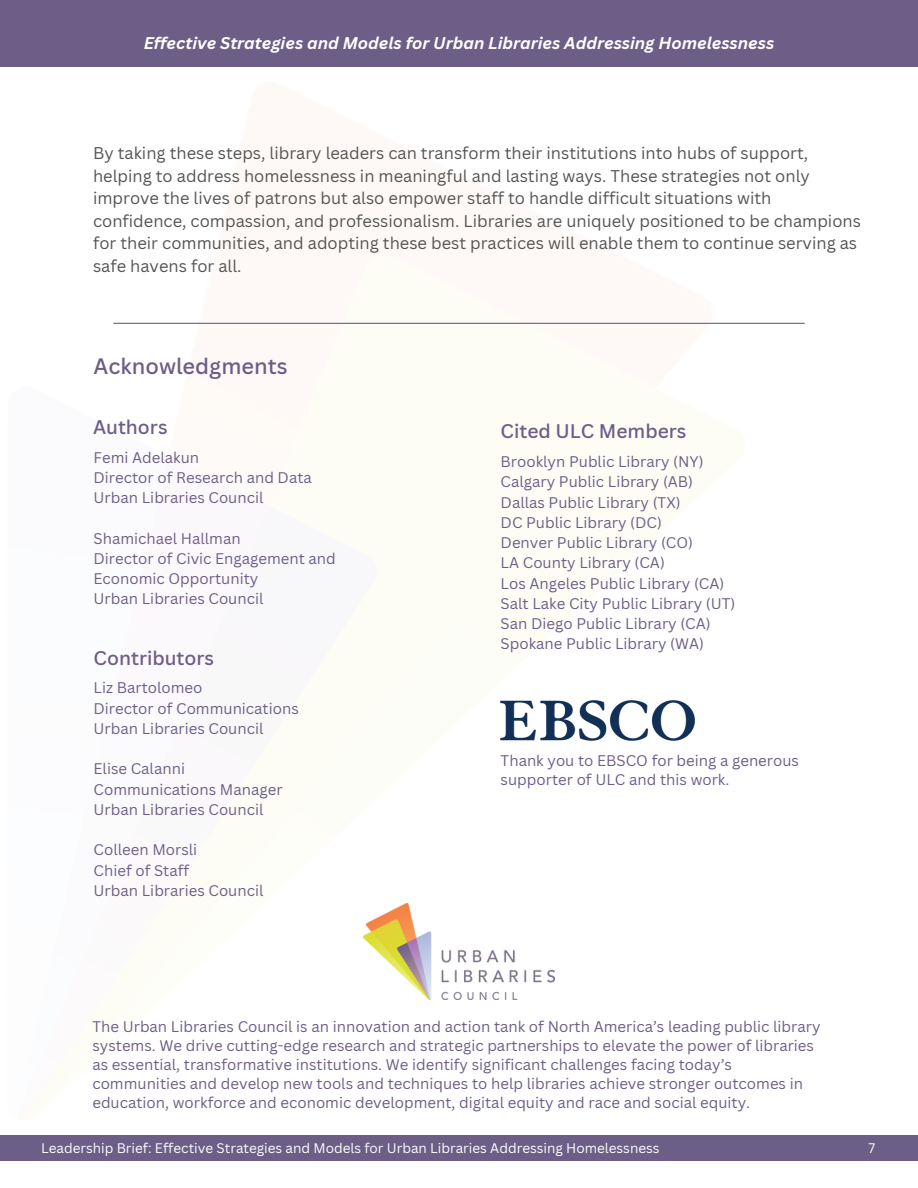
<style>
.page{position:relative;width:918px;height:1188px;background:#fff}
.page>*{position:absolute;margin:0;border:0;box-sizing:border-box;transform-origin:0 0}
.t1{font:500 21.75px "Canva Sans";color:#6d5e87}
.t2{font:500 19.2px "Canva Sans";color:#6d5e87}
.t3{font:16.5px/22.5px "Canva Sans";color:#545454}
.t4{font:italic 700 16.5px "Canva Sans";color:#fff}
.t5{font:15px/20.2px "Canva Sans";color:#6d5e87}
.t6{font:13.5px "Canva Sans";color:#fff}
</style>
<div class="page">
<div style="left:0;top:1136px;width:918px;height:25px;background:#6d5e87"></div>
<div style="left:0;top:0;width:918px;height:67px;background:#6d5e87"></div>
<hr style="left:113px;top:323px;width:692px;height:1px;background:#6d5e87">
<img style="left:501px;top:700px;width:193px;height:41px">
<img style="left:364px;top:903px;width:191px;height:96px">
<h2 class="t4" style="left:144px;top:31px;width:632px">Effective Strategies and Models for Urban Libraries Addressing Homelessness</h2>
<h4 class="t3" style="left:93px;top:142px;width:770px">By taking these steps, library leaders can transform their institutions into hubs of support, helping to address homelessness in meaningful and lasting ways. These strategies not only improve the lives of patrons but also empower staff to handle difficult situations with confidence, compassion, and professionalism. Libraries are uniquely positioned to be champions for their communities, and adopting these best practices will enable them to continue serving as safe havens for all.</h4>
<h4 class="t1" style="left:94px;top:351px;width:195px">Acknowledgments</h4>
<h4 class="t2" style="left:93px;top:413px;width:76px">Authors</h4>
<h4 class="t5" style="left:94px;top:447px;width:220px">Femi Adelakun<br>Director of Research and Data<br>Urban Libraries Council</h4>
<p class="t5" style="left:94px;top:528px;width:244px">Shamichael Hallman<br>Director of Civic Engagement and<br>Economic Opportunity<br>Urban Libraries Council</p>
<p class="t2" style="left:94px;top:644px;width:122px">Contributors</p>
<h4 class="t5" style="left:94px;top:677px;width:207px">Liz Bartolomeo<br>Director of Communications<br>Urban Libraries Council</h4>
<h2 class="t5" style="left:94px;top:758px;width:190px">Elise Calanni<br>Communications Manager<br>Urban Libraries Council</h2>
<h4 class="t5" style="left:94px;top:839px;width:171px">Colleen Morsli<br>Chief of Staff<br>Urban Libraries Council</h4>
<h2 class="t2" style="left:501px;top:418px;width:187px">Cited ULC Members</h2>
<h4 class="t5" style="left:501px;top:451px;width:236px">Brooklyn Public Library (NY)<br>Calgary Public Library (AB)<br>Dallas Public Library (TX)<br>DC Public Library (DC)<br>Denver Public Library (CO)<br>LA County Library (CA)<br>Los Angeles Public Library (CA)<br>Salt Lake City Public Library (UT)<br>San Diego Public Library (CA)<br>Spokane Public Library (WA)</h4>
<h4 class="t5" style="left:501px;top:751px;width:300px;line-height:19.2px">Thank you to EBSCO for being a generous supporter of ULC and this work.</h4>
<h4 class="t5" style="left:92px;top:1016px;width:730px;line-height:19.2px">The Urban Libraries Council is an innovation and action tank of North America’s leading public library systems. We drive cutting-edge research and strategic partnerships to elevate the power of libraries as essential, transformative institutions. We identify significant challenges facing today’s communities and develop new tools and techniques to help libraries achieve stronger outcomes in education, workforce and economic development, digital equity and race and social equity.</h4>
<h1 class="t6" style="left:41px;top:1138px;width:620px">Leadership Brief: Effective Strategies and Models for Urban Libraries Addressing Homelessness</h1>
<h1 class="t6" style="left:868px;top:1138px;width:8px">7</h1>
</div>
